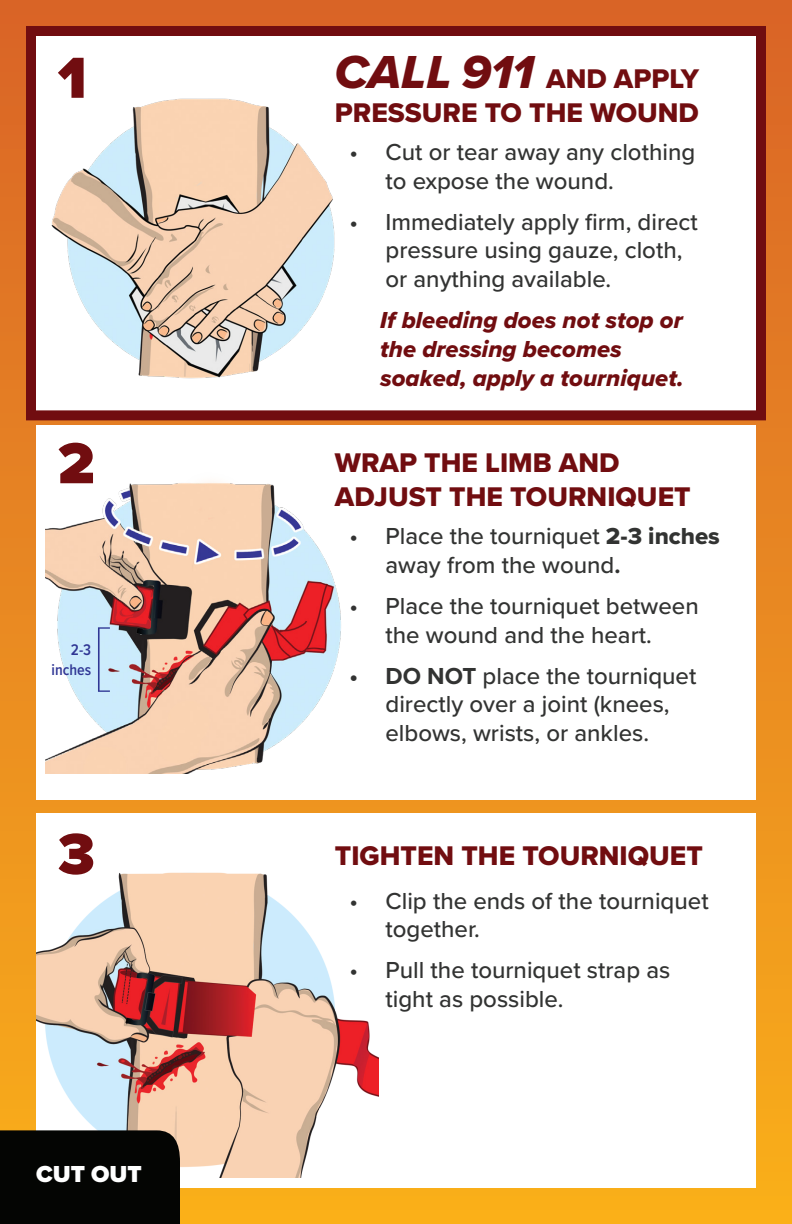
<style>
.page{position:relative;width:792px;height:1224px;background:#fff}
.page>*{position:absolute;margin:0;border:0;box-sizing:border-box;transform-origin:0 0}
.t1{font:100 72px "Josefin Sans";color:#303795}
.t2{font:900 60px "Proxima Nova";color:#710d10}
.t3{font:28px/33.6px "Proxima Nova Extrabld";color:#710d10}
.t4{font:500 24px/28.8px "Proxima Nova";color:#323332}
.t5{font:24px/28.8px "Proxima Nova Extrabld It";color:#710d10}
.t6{font:900 24px "Proxima Nova";color:#fff}
.t7{font:600 16px "Proxima Nova Cond";color:#303795}
.s1{font-family:"Proxima Nova Extrabld It";font-size:48px}
.s2{font-family:"Proxima Nova Extrabld";font-weight:400}
.s3{font-weight:700}
</style>
<div class="page">
<div style="left:0;top:0;width:792px;height:1224px;background:linear-gradient(to bottom,#d96428,#faaf1a)"></div>
<svg style="left:21px;top:21px;width:750px;height:404px"></svg>
<img style="left:51px;top:95px;width:284px;height:285px">
<div style="left:36px;top:425px;width:720px;height:374px;background:#fff"></div>
<div style="left:36px;top:814px;width:720px;height:374px;background:#fff"></div>
<img style="left:36px;top:872px;width:343px;height:306px">
<img style="left:46px;top:482px;width:295px;height:292px">
<div style="left:0;top:1130px;width:180px;height:94px;background:#040503"></div>
<p class="t2" style="left:58px;top:33px;width:30px">1</p>
<p class="t2" style="left:58px;top:419px;width:38px">2</p>
<p class="t1" style="left:89px;top:602px;width:26px">[</p>
<p class="t7" style="left:71px;top:638px;width:22px">2-3</p>
<p class="t7" style="left:52px;top:657px;width:41px">inches</p>
<p class="t2" style="left:58px;top:809px;width:39px">3</p>
<p class="t6" style="left:36px;top:1156px;width:107px">CUT OUT</p>
<p class="t3" style="left:335px;top:62px;width:366px"><span class="s1">CALL 911</span> AND APPLY<br>PRESSURE TO THE WOUND</p>
<p class="t4" style="left:386px;top:137px;width:311px;text-indent:-36px">• Cut or tear away any clothing to expose the wound.</p>
<p class="t4" style="left:386px;top:206px;width:314px;text-indent:-36px">• Immediately apply firm, direct pressure using gauze, cloth, or anything available.</p>
<p class="t5" style="left:380px;top:305px;width:305px">If bleeding does not stop or the dressing becomes soaked, apply a tourniquet.</p>
<p class="t3" style="left:335px;top:446px;width:357px">WRAP THE LIMB AND<br>ADJUST THE TOURNIQUET</p>
<p class="t4" style="left:386px;top:521px;width:336px;text-indent:-36px">• Place the tourniquet <span class="s2">2-3 inches </span>away from the wound<span class="s3">.</span></p>
<p class="t4" style="left:350px;top:591px;width:351px;text-align:center">• Place the tourniquet between the wound and the heart.</p>
<p class="t4" style="left:350px;top:660px;width:348px;text-align:center"><span class="s3">• DO NOT</span> place the tourniquet directly over a joint (knees, elbows, wrists, or ankles.</p>
<p class="t3" style="left:335px;top:838px;width:369px">TIGHTEN THE TOURNIQUET</p>
<p class="t4" style="left:386px;top:885px;width:325px;text-indent:-36px">• Clip the ends of the tourniquet together.</p>
<p class="t4" style="left:386px;top:955px;width:286px;text-indent:-36px">• Pull the tourniquet strap as tight as possible.</p>
</div>
